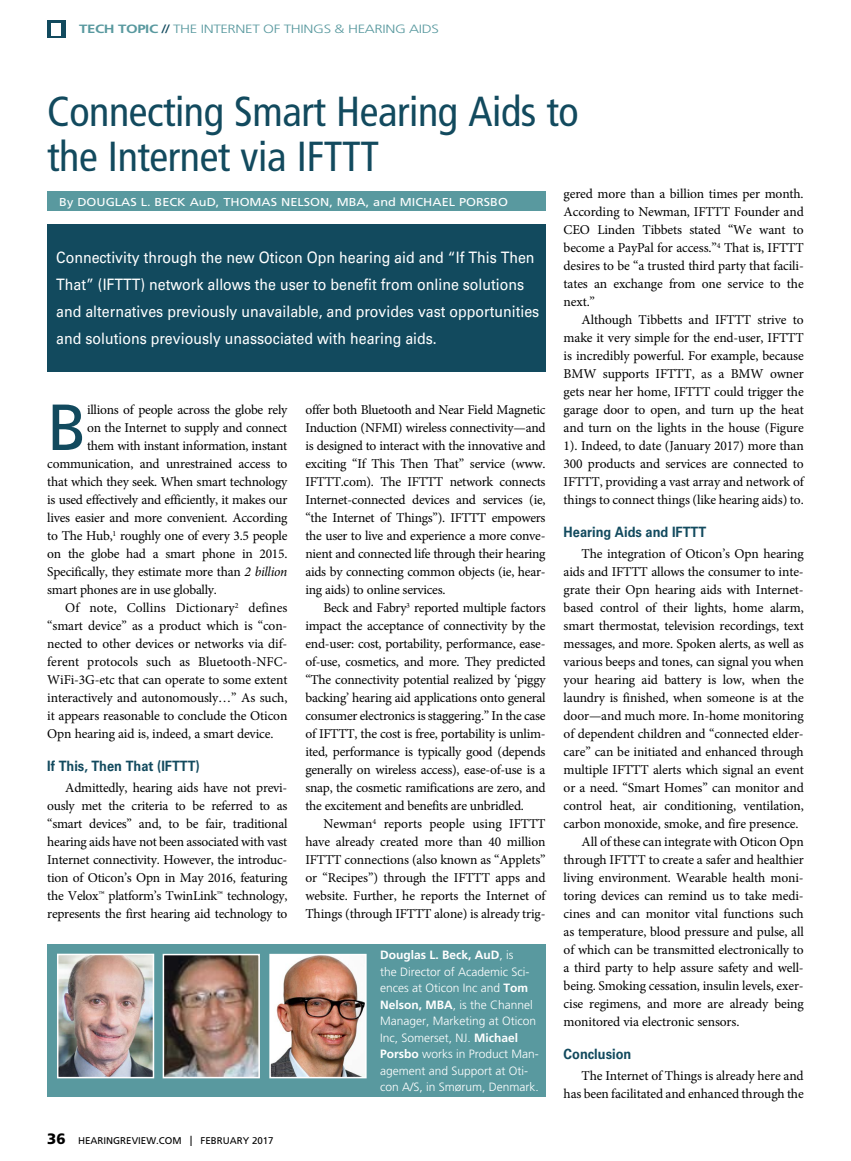
<style>
.page{position:relative;width:851px;height:1161px;background:#fff}
.page>*{position:absolute;margin:0;border:0;box-sizing:border-box;transform-origin:0 0}
.t1{font:65.1px "Frutiger LT Std";color:#124a5e}
.t2{font:condensed 42px/45px "Frutiger LT Std";letter-spacing:-.01em;color:#124a5e}
.t3{font:15.75px/27px "Univers LT Std";color:#fff;scale:.9 1}
.t4{font:700 14.25px "Univers LT Std";color:#124a5e;scale:.9 1}
.t5{font:13.5px/18px "Minion Pro";letter-spacing:-.01em;color:#000;text-align:justify}
.t6{font:300 12px/16.5px "Frutiger LT Std";color:#fff}
.t7{font:300 12px "Frutiger LT Std";letter-spacing:-.025em;color:#59999f;scale:1.25 1}
.t8{font:11.55px "Frutiger LT Std";color:#fff;scale:1.11 1}
.t9{font:9.75px "Frutiger LT Std";color:#000}
.s1{font-weight:700}
.s2{font-weight:400;color:#124a5e}
.s3{font-style:italic}
.s4{font-weight:900;font-size:15px}
.s5{font-size:14.7px}
</style>
<div class="page">
<svg style="left:47px;top:20px;width:18px;height:18px"></svg>
<svg style="left:51px;top:24px;width:9px;height:11px"></svg>
<div style="left:47px;top:191px;width:498px;height:20px;background:#59999f"></div>
<div style="left:47px;top:224px;width:498px;height:148px;background:#124a5e"></div>
<div style="left:47px;top:945px;width:498px;height:152px;background:#59999f"></div>
<img style="left:60px;top:957px;width:91px;height:118px">
<div style="left:57px;top:954px;width:97px;height:124px;border:2px solid #fff"></div>
<img style="left:166px;top:957px;width:91px;height:118px">
<div style="left:163px;top:954px;width:97px;height:124px;border:2px solid #fff"></div>
<img style="left:272px;top:957px;width:91px;height:118px">
<div style="left:269px;top:954px;width:97px;height:124px;border:2px solid #fff"></div>
<p class="t7" style="left:79px;top:22px;width:289px"><span class="s1">TECH TOPIC</span> <span class="s2">//</span> THE INTERNET OF THINGS &amp; HEARING AIDS</p>
<h2 class="t2" style="left:47px;top:89px;width:533px">Connecting Smart Hearing Aids to the Internet via IFTTT</h2>
<p class="t8" style="left:59px;top:195px;width:405px">By DOUGLAS L. BECK AuD, THOMAS NELSON, MBA, and MICHAEL PORSBO</p>
<p class="t5" style="left:563px;top:185px;width:242px">gered more than a billion times per month.<br>According to Newman, IFTTT Founder and CEO Linden Tibbets stated “We want to become a PayPal for access.”<sup>4</sup> That is, IFTTT desires to be “a trusted third party that facili&shy;tates an exchange from one service to the next.”</p>
<p class="t5" style="left:563px;top:311px;width:242px;text-indent:18px">Although Tibbetts and IFTTT strive to make it very simple for the end-user, IFTTT is incredibly powerful. For example, because BMW supports IFTTT, as a BMW owner gets near her home, IFTTT could trigger the garage door to open, and turn up the heat and turn on the lights in the house (Figure 1). Indeed, to date (January 2017) more than 300 products and services are connected to IFTTT, providing a vast array and network of things to connect things (like hearing aids) to.</p>
<p class="t4" style="left:563px;top:524px;width:160px">Hearing Aids and IFTTT</p>
<p class="t5" style="left:581px;top:545px;width:224px">The integration of Oticon’s Opn hearing</p>
<p class="t5" style="left:563px;top:563px;width:242px">aids and IFTTT allows the consumer to inte-</p>
<p class="t5" style="left:563px;top:581px;width:241px">grate their Opn hearing aids with Internet-</p>
<p class="t5" style="left:563px;top:599px;width:242px">based control of their lights, home alarm,</p>
<p class="t5" style="left:563px;top:617px;width:242px">smart thermostat, television recordings, text</p>
<p class="t5" style="left:563px;top:635px;width:242px">messages, and more. Spoken alerts, as well as</p>
<p class="t5" style="left:563px;top:653px;width:242px">various beeps and tones, can signal you when</p>
<p class="t5" style="left:563px;top:671px;width:242px">your hearing aid battery is low, when the</p>
<p class="t5" style="left:563px;top:689px;width:242px">laundry is finished, when someone is at the</p>
<p class="t5" style="left:563px;top:707px;width:242px">door—and much more. In-home monitoring</p>
<p class="t5" style="left:563px;top:725px;width:242px">of dependent children and “connected elder-</p>
<p class="t5" style="left:563px;top:743px;width:242px">care” can be initiated and enhanced through</p>
<p class="t5" style="left:563px;top:761px;width:242px">multiple IFTTT alerts which signal an event</p>
<p class="t5" style="left:563px;top:779px;width:242px">or a need. “Smart Homes” can monitor and</p>
<p class="t5" style="left:563px;top:797px;width:242px">control heat, air conditioning, ventilation,</p>
<p class="t5" style="left:563px;top:815px;width:236px">carbon monoxide, smoke, and fire presence.</p>
<p class="t5" style="left:581px;top:833px;width:224px">All of these can integrate with Oticon Opn</p>
<p class="t5" style="left:563px;top:851px;width:242px">through IFTTT to create a safer and healthier</p>
<p class="t5" style="left:563px;top:869px;width:242px">living environment. Wearable health moni-</p>
<p class="t5" style="left:563px;top:887px;width:242px">toring devices can remind us to take medi-</p>
<p class="t5" style="left:563px;top:905px;width:242px">cines and can monitor vital functions such</p>
<p class="t5" style="left:563px;top:923px;width:242px">as temperature, blood pressure and pulse, all</p>
<p class="t5" style="left:563px;top:941px;width:242px">of which can be transmitted electronically to</p>
<p class="t5" style="left:563px;top:959px;width:242px">a third party to help assure safety and well-</p>
<p class="t5" style="left:563px;top:977px;width:242px">being. Smoking cessation, insulin levels, exer-</p>
<p class="t5" style="left:563px;top:995px;width:241px">cise regimens, and more are already being</p>
<p class="t5" style="left:563px;top:1013px;width:177px">monitored via electronic sensors.</p>
<p class="t4" style="left:563px;top:1046px;width:77px">Conclusion</p>
<p class="t5" style="left:563px;top:1067px;width:242px;text-align:right">The Internet of Things is already here and has been facilitated and enhanced through the</p>
<p class="t3" style="left:56px;top:244px;width:538px">Connectivity through the new Oticon Opn hearing aid and “If This Then That” (IFTTT) network allows the user to benefit from online solutions and alternatives previously unavailable, and provides vast opportunities and solutions previously unassociated with hearing aids.</p>
<p class="t5" style="left:305px;top:401px;width:242px">offer both Bluetooth and Near Field Magnetic Induction (NFMI) wireless connectivity—and is designed to interact with the innovative and exciting “If This Then That” service (www.<br>IFTTT.com). The IFTTT network connects Internet-connected devices and services (ie, “the Internet of Things”). IFTTT empowers the user to live and experience a more conve&shy;nient and connected life through their hearing aids by connecting common objects (ie, hear&shy;ing aids) to online services.</p>
<p class="t5" style="left:305px;top:599px;width:242px;text-indent:18px">Beck and Fabry<sup>3</sup> reported multiple factors impact the acceptance of connectivity by the end-user: cost, portability, performance, ease&shy;of-use, cosmetics, and more. They predicted “The connectivity potential realized by ‘piggy backing’ hearing aid applications onto general consumer electronics is staggering.” In the case of IFTTT, the cost is free, portability is unlim&shy;ited, performance is typically good (depends generally on wireless access), ease-of-use is a snap, the cosmetic ramifications are zero, and the excitement and benefits are unbridled.</p>
<p class="t5" style="left:305px;top:815px;width:242px;text-indent:18px">Newman<sup>4</sup> reports people using IFTTT have already created more than 40 million IFTTT connections (also known as “Applets” or “Recipes”) through the IFTTT apps and website. Further, he reports the Internet of Things (through IFTTT alone) is already trig-</p>
<h1 class="t1" style="left:47px;top:389px;width:41px">B</h1>
<p class="t5" style="left:87px;top:401px;width:202px">illions of people across the globe rely</p>
<p class="t5" style="left:87px;top:419px;width:202px">on the Internet to supply and connect</p>
<p class="t5" style="left:87px;top:437px;width:202px">them with instant information, instant</p>
<p class="t5" style="left:47px;top:455px;width:242px">communication, and unrestrained access to</p>
<p class="t5" style="left:47px;top:473px;width:242px">that which they seek. When smart technology</p>
<p class="t5" style="left:47px;top:491px;width:242px">is used effectively and efficiently, it makes our</p>
<p class="t5" style="left:47px;top:509px;width:242px">lives easier and more convenient. According</p>
<p class="t5" style="left:47px;top:527px;width:242px">to The Hub,<sup>1</sup> roughly one of every 3.5 people</p>
<p class="t5" style="left:47px;top:545px;width:242px">on the globe had a smart phone in 2015.</p>
<p class="t5" style="left:47px;top:563px;width:242px">Specifically, they estimate more than <span class="s3">2 billion</span></p>
<p class="t5" style="left:47px;top:581px;width:171px">smart phones are in use globally.</p>
<p class="t5" style="left:65px;top:599px;width:224px">Of note, Collins Dictionary<sup>2</sup> defines</p>
<p class="t5" style="left:47px;top:617px;width:242px">“smart device” as a product which is “con-</p>
<p class="t5" style="left:47px;top:635px;width:242px">nected to other devices or networks via dif-</p>
<p class="t5" style="left:47px;top:653px;width:242px">ferent protocols such as Bluetooth-NFC-</p>
<p class="t5" style="left:47px;top:671px;width:242px">WiFi-3G-etc that can operate to some extent</p>
<p class="t5" style="left:47px;top:689px;width:242px">interactively and autonomously…” As such,</p>
<p class="t5" style="left:47px;top:707px;width:242px">it appears reasonable to conclude the Oticon</p>
<p class="t5" style="left:47px;top:725px;width:228px">Opn hearing aid is, indeed, a smart device.</p>
<p class="t4" style="left:47px;top:758px;width:171px">If This, Then That (IFTTT)</p>
<p class="t5" style="left:47px;top:779px;width:242px;text-indent:18px">Admittedly, hearing aids have not previ&shy;ously met the criteria to be referred to as “smart devices” and, to be fair, traditional hearing aids have not been associated with vast Internet connectivity. However, the introduc&shy;tion of Oticon’s Opn in May 2016, featuring the Velox™ platform’s TwinLink™ technology, represents the first hearing aid technology to</p>
<p class="t6" style="left:380px;top:947px;width:160px"><span class="s1">Douglas L. Beck, AuD</span>, is<br>the Director of Academic Sci&shy;ences at Oticon Inc and <span class="s1">Tom<br>Nelson, MBA</span>, is the Channel<br>Manager, Marketing at Oticon<br>Inc, Somerset, NJ. <span class="s1">Michael<br>Porsbo</span> works in Product Man&shy;agement and Support at Oti&shy;con A/S, in Smørum, Denmark.</p>
<p class="t9" style="left:47px;top:1135px;width:228px"><span class="s4">36</span> HEARINGREVIEW.COM <span class="s5">I</span> FEBRUARY 2017</p>
</div>
